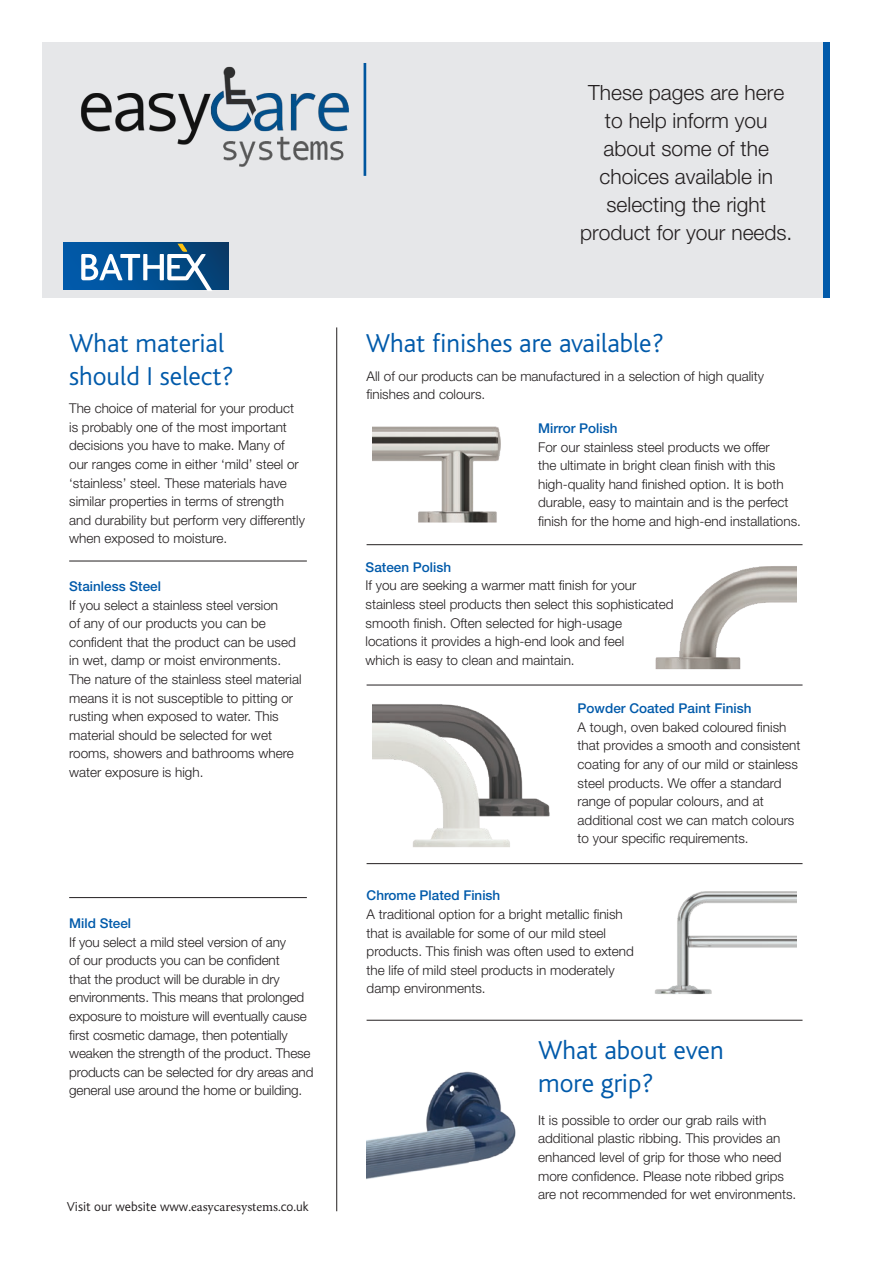
<style>
.page{position:relative;width:893px;height:1263px;background:#fff}
.page>*{position:absolute;margin:0;border:0;box-sizing:border-box;transform-origin:0 0}
.t1{font:300 27px/33px "Bliss";color:#015aaa}
.t2{font:300 21px/28px "Helvetica Neue";color:#231f20;text-align:center}
.t3{font:300 13.5px/18.6px "Helvetica Neue";color:#231f20}
.t4{font:300 13.5px "Bliss";color:#231f20}
.s1{font-weight:500;color:#015aaa}
.s2{font-family:"Minion Pro";font-weight:400}
</style>
<div class="page">
<div style="left:43px;top:43px;width:786px;height:255px;background:#e6e7e9"></div>
<img style="left:367px;top:1071px;width:149px;height:108px">
<img style="left:655px;top:566px;width:141px;height:104px">
<img style="left:655px;top:891px;width:141px;height:104px">
<img style="left:373px;top:704px;width:177px;height:113px">
<img style="left:373px;top:708px;width:153px;height:139px">
<hr style="left:367px;top:544px;width:435px;height:1px;background:#231f20">
<hr style="left:367px;top:685px;width:435px;height:1px;background:#231f20">
<hr style="left:367px;top:863px;width:435px;height:1px;background:#231f20">
<hr style="left:367px;top:1020px;width:435px;height:1px;background:#231f20">
<hr style="left:69px;top:561px;width:238px;height:1px;background:#231f20">
<hr style="left:69px;top:897px;width:238px;height:1px;background:#231f20">
<svg style="left:63px;top:242px;width:165px;height:48px;background:#034c8c"></svg>
<svg style="left:81px;top:244px;width:132px;height:47px;background:#447cab"></svg>
<img style="left:373px;top:426px;width:128px;height:97px">
<div style="left:823px;top:43px;width:6px;height:255px;background:#015aaa"></div>
<hr style="left:336px;top:327px;width:1px;height:884px;background:#231f20">
<img style="left:81px;top:63px;width:286px;height:113px">
<p class="t2" style="left:580px;top:78px;width:214px">These pages are here to help inform you about some of the choices available in selecting the right product for your needs.</p>
<p class="t1" style="left:69px;top:327px;width:156px">What material</p>
<p class="t1" style="left:366px;top:327px;width:300px">What finishes are available?</p>
<p class="t1" style="left:69px;top:360px;width:166px">should I select?</p>
<p class="t3" style="left:367px;top:366px;width:399px">All of our products can be manufactured in a selection of high quality finishes and colours.</p>
<p class="t3" style="left:69px;top:399px;width:237px">The choice of material for your product is probably one of the most important decisions you have to make. Many of our ranges come in either ‘mild’ steel or ‘stainless’ steel. These materials have similar properties in terms of strength and durability but perform very differently when exposed to moisture.</p>
<p class="t3" style="left:69px;top:577px;width:234px"><span class="s1">Stainless Steel<br></span>If you select a stainless steel version<br>of any of our products you can be confident that the product can be used in wet, damp or moist environments.<br>The nature of the stainless steel material means it is not susceptible to pitting or rusting when exposed to water. This material should be selected for wet rooms, showers and bathrooms where water exposure is high.</p>
<p class="t3" style="left:69px;top:914px;width:246px"><span class="s1">Mild Steel<br></span>If you select a mild steel version of any<br>of our products you can be confident<br>that the product will be durable in dry environments. This means that prolonged exposure to moisture will eventually cause first cosmetic damage, then potentially weaken the strength of the product. These products can be selected for dry areas and general use around the home or building.</p>
<p class="t4" style="left:67px;top:1199px;width:243px">Visit our website www.<span class="s2">easycaresystems</span>.co.uk</p>
<p class="t3" style="left:538px;top:418px;width:264px"><span class="s1">Mirror Polish<br></span>For our stainless steel products we offer<br>the ultimate in bright clean finish with this high-quality hand finished option. It is both durable, easy to maintain and is the perfect finish for the home and high-end installations.</p>
<p class="t3" style="left:366px;top:557px;width:310px"><span class="s1">Sateen Polish<br></span>If you are seeking a warmer matt finish for your stainless steel products then select this sophisticated smooth finish. Often selected for high-usage locations it provides a high-end look and feel<br>which is easy to clean and maintain.</p>
<p class="t3" style="left:578px;top:699px;width:224px"><span class="s1">Powder Coated Paint Finish<br></span>A tough, oven baked coloured finish that provides a smooth and consistent coating for any of our mild or stainless steel products. We offer a standard range of popular colours, and at additional cost we can match colours to your specific requirements.</p>
<p class="t3" style="left:367px;top:886px;width:269px"><span class="s1">Chrome Plated Finish<br></span>A traditional option for a bright metallic finish that is available for some of our mild steel products. This finish was often used to extend the life of mild steel products in moderately damp environments.</p>
<p class="t1" style="left:538px;top:1034px;width:187px">What about even more grip?</p>
<p class="t3" style="left:538px;top:1110px;width:260px">It is possible to order our grab rails with additional plastic ribbing. This provides an enhanced level of grip for those who need more confidence. Please note ribbed grips are not recommended for wet environments.</p>
</div>
